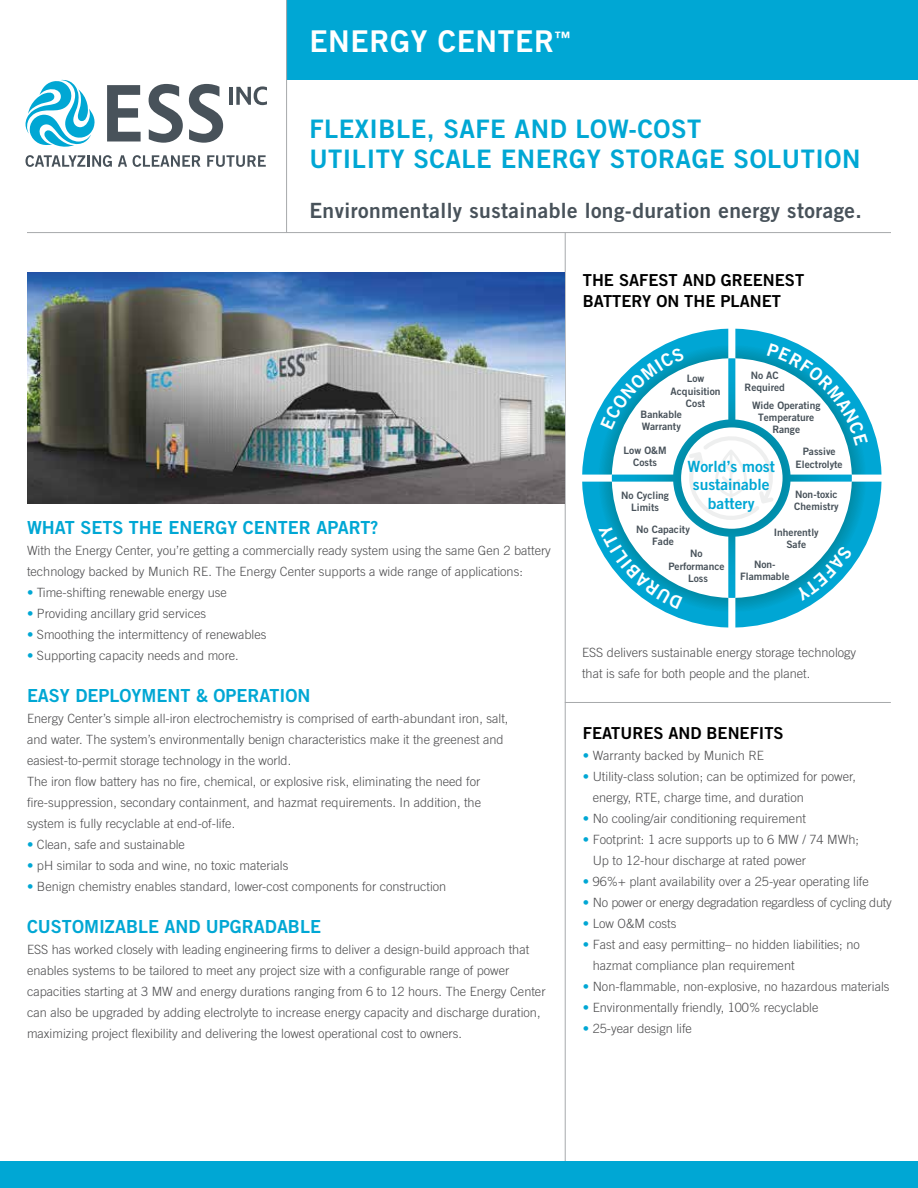
<style>
.page{position:relative;width:918px;height:1188px;background:#fff}
.page>*{position:absolute;margin:0;border:0;box-sizing:border-box;transform-origin:0 0}
.t1{font:30px "Trade Gothic Bold Two";letter-spacing:.02em;color:#fff}
.t2{font:25.5px/30px "Trade Gothic Bold Two";letter-spacing:.02em;color:#00a7d4}
.t3{font:21px "Trade Gothic Bold Two";letter-spacing:.02em;color:#48525a}
.t4{font:18px "Trade Gothic Bold Two";color:#00a7d4}
.t5{font:16.5px/21px "Trade Gothic Bold Two";color:#000}
.t6{font:15.45px/18.6px "Trade Gothic Bold Two";color:#00a7d4;text-align:center}
.t7{font:300 12.75px/21px "Trade Gothic";color:#4d4d4f}
.t8{font:300 12.75px "Trade Gothic";letter-spacing:-.02em;color:#4d4d4f}
.t9{font:10.2px/12.3px "Trade Gothic Bold Two";color:#48525a;text-align:center}
.s1{color:#00a7d4}
</style>
<div class="page">
<hr style="left:565px;top:702px;width:326px;height:1px;background:#a7a9ac">
<hr style="left:27px;top:232px;width:864px;height:1px;background:#a7a9ac">
<hr style="left:565px;top:232px;width:1px;height:929px;background:#a7a9ac">
<img style="left:27px;top:272px;width:538px;height:231px">
<svg style="left:582px;top:329px;width:300px;height:299px"></svg>
<div style="left:287px;top:0;width:631px;height:80px;background:#00a7d4"></div>
<hr style="left:229px;top:87px;width:3px;height:18px;background:#48525a">
<svg style="left:236px;top:86px;width:31px;height:19px"></svg>
<svg style="left:107px;top:85px;width:34px;height:56px"></svg>
<svg style="left:149px;top:84px;width:34px;height:59px"></svg>
<svg style="left:189px;top:84px;width:34px;height:59px"></svg>
<svg style="left:26px;top:80px;width:69px;height:67px"></svg>
<svg style="left:26px;top:155px;width:86px;height:12px"></svg>
<svg style="left:118px;top:155px;width:9px;height:12px"></svg>
<svg style="left:133px;top:155px;width:68px;height:12px"></svg>
<svg style="left:207px;top:155px;width:59px;height:12px"></svg>
<div style="left:0;top:1161px;width:918px;height:27px;background:#00a7d4"></div>
<hr style="left:286px;top:0;width:1px;height:233px;background:#a7a9ac">
<svg style="left:599px;top:343px;width:269px;height:267px"></svg>
<h1 class="t1" style="left:309px;top:23px;width:263px">ENERGY CENTER<sup>™</sup></h1>
<h2 class="t2" style="left:309px;top:114px;width:553px">FLEXIBLE, SAFE AND LOW-COST<br>UTILITY SCALE ENERGY STORAGE SOLUTION</h2>
<h3 class="t3" style="left:309px;top:197px;width:554px">Environmentally sustainable long-duration energy storage.</h3>
<h3 class="t4" style="left:27px;top:517px;width:353px">WHAT SETS THE ENERGY CENTER APART?</h3>
<p class="t7" style="left:27px;top:540px;width:525px">With the Energy Center, you’re getting a commercially ready system using the same Gen 2 battery technology backed by Munich RE. The Energy Center supports a wide range of applications:</p>
<p class="t7" style="left:27px;top:582px;width:202px"><span class="s1">•</span> Time-shifting renewable energy use</p>
<p class="t7" style="left:27px;top:603px;width:181px"><span class="s1">•</span> Providing ancillary grid services</p>
<p class="t7" style="left:27px;top:624px;width:241px"><span class="s1">•</span> Smoothing the intermittency of renewables</p>
<p class="t7" style="left:27px;top:645px;width:213px"><span class="s1">•</span> Supporting capacity needs and more.</p>
<h3 class="t4" style="left:27px;top:685px;width:285px">EASY DEPLOYMENT &amp; OPERATION</h3>
<p class="t7" style="left:27px;top:708px;width:483px">Energy Center’s simple all-iron electrochemistry is comprised of earth-abundant iron, salt, and water. The system’s environmentally benign characteristics make it the greenest and easiest-to-permit storage technology in the world.<br>The iron flow battery has no fire, chemical, or explosive risk, eliminating the need for fire-suppression, secondary containment, and hazmat requirements. In addition, the system is fully recyclable at end-of-life.</p>
<p class="t7" style="left:27px;top:834px;width:159px"><span class="s1">•</span> Clean, safe and sustainable</p>
<p class="t7" style="left:27px;top:855px;width:263px"><span class="s1">•</span> pH similar to soda and wine, no toxic materials</p>
<p class="t7" style="left:27px;top:876px;width:421px"><span class="s1">•</span> Benign chemistry enables standard, lower-cost components for construction</p>
<h3 class="t4" style="left:27px;top:916px;width:296px">CUSTOMIZABLE AND UPGRADABLE</h3>
<p class="t7" style="left:27px;top:939px;width:520px">ESS has worked closely with leading engineering firms to deliver a design-build approach that enables systems to be tailored to meet any project size with a configurable range of power capacities starting at 3 MW and energy durations ranging from 6 to 12 hours. The Energy Center can also be upgraded by adding electrolyte to increase energy capacity and discharge duration, maximizing project flexibility and delivering the lowest operational cost to owners.</p>
<p class="t5" style="left:583px;top:269px;width:223px">THE SAFEST AND GREENEST<br>BATTERY ON THE PLANET</p>
<p class="t9" style="left:671px;top:372px;width:52px">Low<br>Acquisition<br>Cost</p>
<p class="t9" style="left:745px;top:369px;width:42px">No AC<br>Required</p>
<p class="t9" style="left:752px;top:399px;width:70px">Wide Operating<br>Temperature<br>Range</p>
<p class="t9" style="left:796px;top:445px;width:49px">Passive<br>Electrolyte</p>
<p class="t9" style="left:641px;top:408px;width:43px;text-align:left">Bankable<br>Warranty</p>
<p class="t9" style="left:624px;top:444px;width:44px">Low O&amp;M<br>Costs</p>
<p class="t9" style="left:621px;top:489px;width:50px">No Cycling<br>Limits</p>
<p class="t9" style="left:636px;top:523px;width:55px">No Capacity<br>Fade</p>
<p class="t9" style="left:668px;top:547px;width:58px">No<br>Performance<br>Loss</p>
<p class="t6" style="left:688px;top:456px;width:89px">World’s most sustainable battery</p>
<p class="t9" style="left:794px;top:488px;width:46px;text-align:left">Non-toxic<br>Chemistry</p>
<p class="t9" style="left:774px;top:526px;width:46px">Inherently<br>Safe</p>
<p class="t9" style="left:740px;top:558px;width:51px">Non-<br>Flammable</p>
<p class="t7" style="left:582px;top:642px;width:276px">ESS delivers sustainable energy storage technology that is safe for both people and the planet.</p>
<p class="t5" style="left:583px;top:723px;width:202px">FEATURES AND BENEFITS</p>
<p class="t7" style="left:583px;top:745px;width:183px"><span class="s1">•</span> Warranty backed by Munich RE</p>
<p class="t7" style="left:593px;top:766px;width:265px;text-indent:-10px"><span class="s1">•</span> Utility-class solution; can be optimized for power, energy, RTE, charge time, and duration</p>
<p class="t7" style="left:583px;top:808px;width:225px"><span class="s1">•</span> No cooling/air conditioning requirement</p>
<p class="t7" style="left:593px;top:829px;width:268px;text-indent:-10px"><span class="s1">•</span> Footprint: 1 acre supports up to 6 MW / 74 MWh;<br>Up to 12-hour discharge at rated power</p>
<p class="t7" style="left:583px;top:871px;width:288px"><span class="s1">•</span> 96%+ plant availability over a 25-year operating life</p>
<p class="t8" style="left:583px;top:895px;width:310px"><span class="s1">•</span> No power or energy degradation regardless of cycling duty</p>
<p class="t7" style="left:583px;top:913px;width:95px"><span class="s1">•</span> Low O&amp;M costs</p>
<p class="t7" style="left:593px;top:934px;width:269px;text-indent:-10px"><span class="s1">•</span> Fast and easy permitting– no hidden liabilities; no hazmat compliance plan requirement</p>
<p class="t7" style="left:583px;top:976px;width:308px"><span class="s1">•</span> Non-flammable, non-explosive, no hazardous materials</p>
<p class="t7" style="left:583px;top:997px;width:237px"><span class="s1">•</span> Environmentally friendly, 100% recyclable</p>
<p class="t7" style="left:583px;top:1018px;width:111px"><span class="s1">•</span> 25-year design life</p>
</div>
